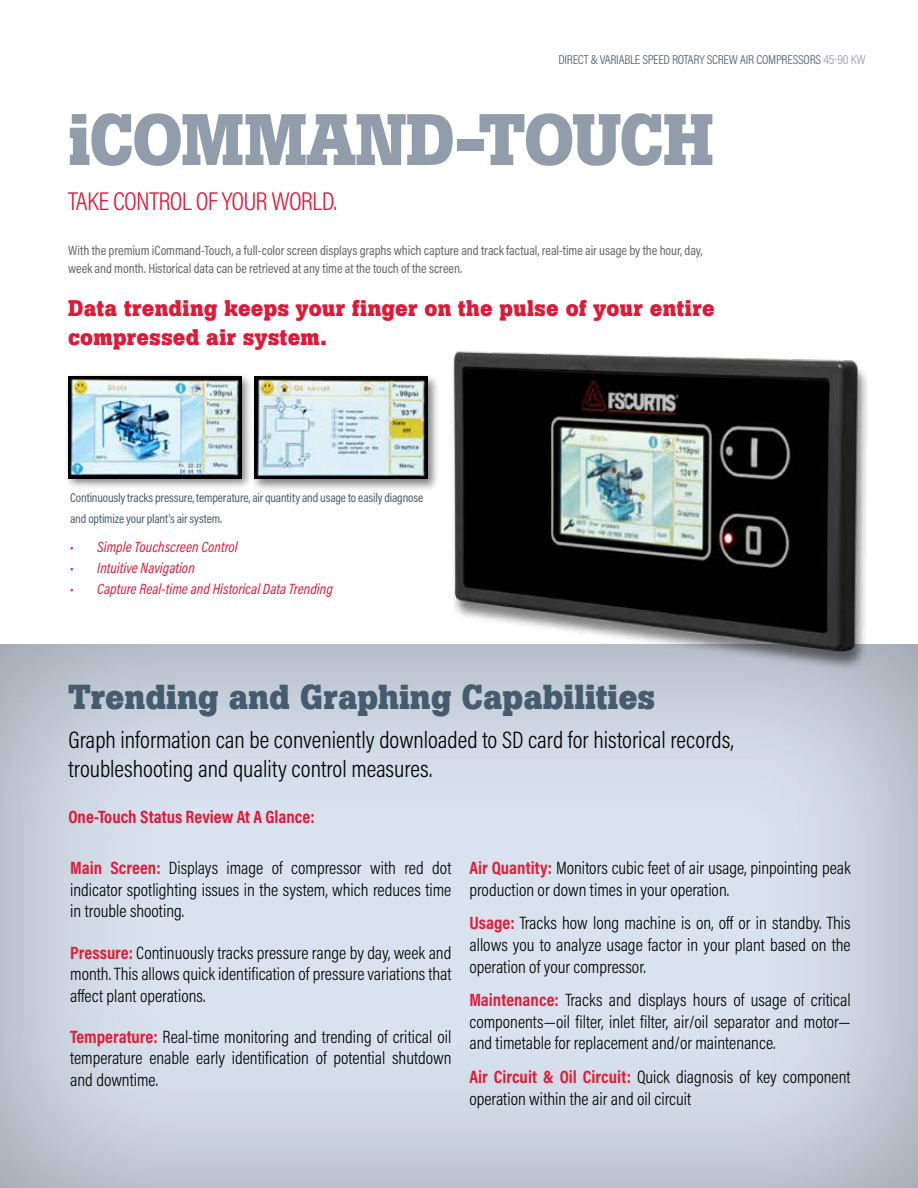
<style>
.page{position:relative;width:918px;height:1188px;background:#fff}
.page>*{position:absolute;margin:0;border:0;box-sizing:border-box;transform-origin:0 0}
.t1{font:700 72px "Boton";letter-spacing:-.025em;color:#919dab}
.t2{font:700 34.5px "Boton";color:#445c6d}
.t3{font:300 25.95px "Acumin Pro Cond";letter-spacing:-.03em;color:#e31837;scale:1.04 1}
.t4{font:300 24px/28.8px "Acumin Pro Cond";color:#000}
.t5{font:700 22.5px/28.5px "Boton";letter-spacing:.015em;color:#e31837}
.t6{font:300 18px/21.6px "Acumin Pro Cond";color:#000;text-align:justify}
.t7{font:700 18px "Acumin Pro Cond";color:#e31837}
.t8{font:italic 15px "Acumin Pro Cond";color:#e31837}
.t9{font:13.5px/18px "Acumin Pro Cond";letter-spacing:-.005em;color:#636466}
.t10{font:300 12.9px "Acumin Pro Cond";letter-spacing:-.02em;color:#445c6d;scale:1.04 1}
.t11{font:12.75px/21px "Acumin Pro Cond";letter-spacing:-.01em;color:#445c6d}
.s1{color:#919dab}
.s2{font-weight:700;color:#e21d37}
</style>
<div class="page">
<div style="left:64px;top:372px;width:189px;height:118px;background:#000;opacity:.5"></div>
<img style="left:68px;top:376px;width:173px;height:102px">
<div style="left:250px;top:374px;width:190px;height:118px;background:#000;opacity:.5"></div>
<img style="left:255px;top:376px;width:161px;height:102px">
<div style="left:0;top:638px;width:918px;height:550px;background:#000;opacity:.35"></div>
<img style="left:416px;top:351px;width:502px;height:360px">
<p class="t10" style="left:558px;top:51px;width:297px">DIRECT &amp; VARIABLE SPEED ROTARY SCREW AIR COMPRESSORS <span class="s1">45-90 KW</span></p>
<h1 class="t1" style="left:68px;top:97px;width:647px">iCOMMAND-TOUCH</h1>
<h3 class="t3" style="left:68px;top:184px;width:260px">TAKE CONTROL OF YOUR WORLD.</h3>
<p class="t9" style="left:68px;top:241px;width:636px">With the premium iCommand-Touch, a full-color screen displays graphs which capture and track factual, real-time air usage by the hour, day, week and month. Historical data can be retrieved at any time at the touch of the screen.</p>
<p class="t5" style="left:68px;top:294px;width:648px">Data trending keeps your finger on the pulse of your entire compressed air system.</p>
<p class="t11" style="left:70px;top:487px;width:355px">Continuously tracks pressure, temperature, air quantity and usage to easily diagnose and optimize your plant’s air system.</p>
<p class="t8" style="left:70px;top:537px;width:169px">• Simple Touchscreen Control</p>
<p class="t8" style="left:70px;top:558px;width:126px">• Intuitive Navigation</p>
<p class="t8" style="left:70px;top:579px;width:264px">• Capture Real-time and Historical Data Trending</p>
<h2 class="t2" style="left:68px;top:677px;width:588px">Trending and Graphing Capabilities</h2>
<h3 class="t4" style="left:68px;top:725px;width:667px">Graph information can be conveniently downloaded to SD card for historical records, troubleshooting and quality control measures.</h3>
<p class="t7" style="left:68px;top:805px;width:248px">One-Touch Status Review At A Glance:</p>
<p class="t6" style="left:70px;top:857px;width:383px"><span class="s2">Main Screen:</span> Displays image of compressor with red dot indicator spotlighting issues in the system, which reduces time in trouble shooting.</p>
<p class="t6" style="left:70px;top:941px;width:383px"><span class="s2">Pressure:</span> Continuously tracks pressure range by day, week and month. This allows quick identification of pressure variations that affect plant operations.</p>
<p class="t6" style="left:70px;top:1026px;width:383px"><span class="s2">Temperature:</span> Real-time monitoring and trending of critical oil temperature enable early identification of potential shutdown and downtime.</p>
<p class="t6" style="left:469px;top:857px;width:383px"><span class="s2">Air Quantity:</span> Monitors cubic feet of air usage, pinpointing peak production or down times in your operation.</p>
<p class="t6" style="left:469px;top:912px;width:383px"><span class="s2">Usage:</span> Tracks how long machine is on, off or in standby. This allows you to analyze usage factor in your plant based on the operation of your compressor.</p>
<p class="t6" style="left:469px;top:989px;width:383px"><span class="s2">Maintenance:</span> Tracks and displays hours of usage of critical components—oil filter, inlet filter, air/oil separator and motor— and timetable for replacement and/or maintenance.</p>
<p class="t6" style="left:469px;top:1066px;width:383px"><span class="s2">Air Circuit &amp; Oil Circuit:</span> Quick diagnosis of key component operation within the air and oil circuit</p>
</div>
